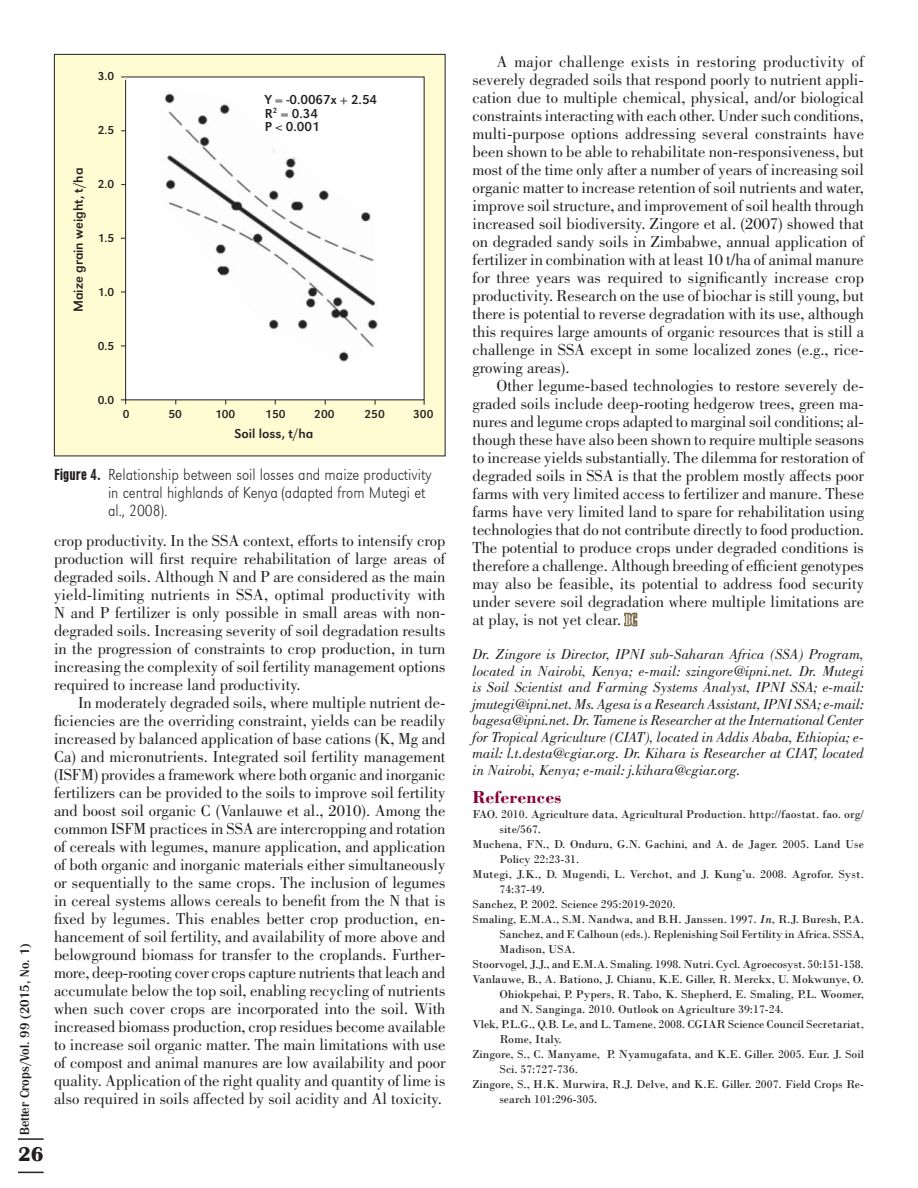
<style>
.page{position:relative;width:918px;height:1188px;background:#fff}
.page>*{position:absolute;margin:0;border:0;box-sizing:border-box;transform-origin:0 0}
.t1{font:700 21px "Britannic T";color:#231f20}
.t2{font:700 18px "Bodoni";color:#860038}
.t3{font:16.5px/18px "Bodoni";color:#231f20;text-align:justify}
.t4{font:16.5px/18px "URW Grotesk T Ext Lig Ext Nar";color:#231f20}
.t5{font:italic 15px/16.5px "Bodoni";color:#231f20;text-align:justify}
.t6{font:13.5px/13.5px "URW Grotesk T";color:#231f20}
.t7{font:500 13.5px "Britannic T";color:#231f20}
.t8{font:12px "Bodoni";color:#231f20}
.t9{font:12px "URW Grotesk T";color:#231f20}
.s1{font-family:"URW Grotesk T Bol Con"}
.s2{font-family:"Bodoni MT Condensed";color:#776441}
.s3{font-family:"Bodoni MT Condensed";color:#fff}
.s4{font-style:italic}
</style>
<div class="page">
<hr style="left:18px;top:1138px;width:26px;height:2px;background:#231f20">
<svg style="left:18px;top:1172px;width:26px;height:1px"></svg>
<div style="left:54px;top:54px;width:391px;height:402px;background:#fffbd2"></div>
<div style="left:126px;top:77px;width:298px;height:323px;background:#fff"></div>
<img style="left:165px;top:93px;width:213px;height:269px">
<svg style="left:121px;top:399px;width:5px;height:5px"></svg>
<div style="left:54px;top:54px;width:392px;height:402px;border:1px solid #231f20"></div>
<p class="t9" style="left:98px;top:72px;width:18px">3.0</p>
<p class="t9" style="left:98px;top:126px;width:18px">2.5</p>
<p class="t6" style="left:73px;top:312px;width:146px;rotate:-90deg">Maize grain weight, t/ha</p>
<p class="t9" style="left:98px;top:180px;width:18px">2.0</p>
<p class="t9" style="left:98px;top:234px;width:18px">1.5</p>
<p class="t9" style="left:98px;top:288px;width:18px">1.0</p>
<p class="t9" style="left:98px;top:342px;width:18px">0.5</p>
<p class="t6" style="left:265px;top:94px;width:114px">Y = -0.0067x + 2.54<br>R<sup>2</sup> = 0.34<br>P &lt; 0.001</p>
<p class="t7" style="left:20px;top:1135px;width:193px;rotate:-90deg">Better Crops/Vol. 99 (2015, No. 1)</p>
<p class="t1" style="left:18px;top:1146px;width:27px">26</p>
<p class="t9" style="left:98px;top:396px;width:18px">0.0</p>
<p class="t9" style="left:123px;top:410px;width:8px">0</p>
<p class="t9" style="left:169px;top:410px;width:15px">50</p>
<p class="t9" style="left:215px;top:410px;width:22px">100</p>
<p class="t9" style="left:265px;top:410px;width:22px">150</p>
<p class="t9" style="left:314px;top:410px;width:22px">200</p>
<p class="t9" style="left:365px;top:410px;width:22px">250</p>
<p class="t9" style="left:413px;top:410px;width:22px">300</p>
<p class="t6" style="left:234px;top:428px;width:81px">Soil loss, t/ha</p>
<p class="t4" style="left:108px;top:467px;width:325px;text-indent:-54px"><span class="s1">Figure 4.</span> Relationship between soil losses and maize productivity in central highlands of Kenya (adapted from Mutegi et al., 2008).</p>
<p class="t3" style="left:54px;top:532px;width:393px">crop productivity. In the SSA context, efforts to intensify crop production will first require rehabilitation of large areas of degraded soils. Although N and P are considered as the main yield-limiting nutrients in SSA, optimal productivity with N and P fertilizer is only possible in small areas with non&shy;degraded soils. Increasing severity of soil degradation results in the progression of constraints to crop production, in turn increasing the complexity of soil fertility management options required to increase land productivity.</p>
<p class="t3" style="left:54px;top:694px;width:393px;text-indent:24px">In moderately degraded soils, where multiple nutrient de&shy;ficiencies are the overriding constraint, yields can be readily increased by balanced application of base cations (K, Mg and Ca) and micronutrients. Integrated soil fertility management (ISFM) provides a framework where both organic and inorganic fertilizers can be provided to the soils to improve soil fertility and boost soil organic C (Vanlauwe et al., 2010). Among the common ISFM practices in SSA are intercropping and rotation of cereals with legumes, manure application, and application of both organic and inorganic materials either simultaneously or sequentially to the same crops. The inclusion of legumes in cereal systems allows cereals to benefit from the N that is fixed by legumes. This enables better crop production, en&shy;hancement of soil fertility, and availability of more above and belowground biomass for transfer to the croplands. Further&shy;more, deep-rooting cover crops capture nutrients that leach and accumulate below the top soil, enabling recycling of nutrients when such cover crops are incorporated into the soil. With increased biomass production, crop residues become available to increase soil organic matter. The main limitations with use of compost and animal manures are low availability and poor quality. Application of the right quality and quantity of lime is also required in soils affected by soil acidity and Al toxicity.</p>
<p class="t3" style="left:472px;top:54px;width:393px;text-indent:24px">A major challenge exists in restoring productivity of severely degraded soils that respond poorly to nutrient appli&shy;cation due to multiple chemical, physical, and/or biological constraints interacting with each other. Under such conditions, multi-purpose options addressing several constraints have been shown to be able to rehabilitate non-responsiveness, but most of the time only after a number of years of increasing soil organic matter to increase retention of soil nutrients and water, improve soil structure, and improvement of soil health through increased soil biodiversity. Zingore et al. (2007) showed that on degraded sandy soils in Zimbabwe, annual application of fertilizer in combination with at least 10 t/ha of animal manure for three years was required to significantly increase crop productivity. Research on the use of biochar is still young, but there is potential to reverse degradation with its use, although this requires large amounts of organic resources that is still a challenge in SSA except in some localized zones (e.g., rice&shy;growing areas).</p>
<p class="t3" style="left:472px;top:378px;width:393px;text-indent:24px">Other legume-based technologies to restore severely de&shy;graded soils include deep-rooting hedgerow trees, green ma&shy;nures and legume crops adapted to marginal soil conditions; al&shy;though these have also been shown to require multiple seasons to increase yields substantially. The dilemma for restoration of degraded soils in SSA is that the problem mostly affects poor farms with very limited access to fertilizer and manure. These farms have very limited land to spare for rehabilitation using technologies that do not contribute directly to food production.<br>The potential to produce crops under degraded conditions is therefore a challenge. Although breeding of efficient genotypes may also be feasible, its potential to address food security under severe soil degradation where multiple limitations are at play, is not yet clear. <span class="s2">B</span><span class="s3">C</span></p>
<p class="t5" style="left:472px;top:647px;width:393px">Dr. Zingore is Director, IPNI sub-Saharan Africa (SSA) Program, located in Nairobi, Kenya; e-mail: szingore@ipni.net. Dr. Mutegi is Soil Scientist and Farming Systems Analyst, IPNI SSA; e-mail: jmutegi@ipni.net. Ms. Agesa is a Research Assistant, IPNI SSA; e-mail: bagesa@ipni.net. Dr. Tamene is Researcher at the International Center for Tropical Agriculture (CIAT), located in Addis Ababa, Ethiopia; e&shy;mail: l.t.desta@cgiar.org. Dr. Kihara is Researcher at CIAT, located in Nairobi, Kenya; e-mail: j.kihara@cgiar.org.</p>
<p class="t2" style="left:472px;top:791px;width:90px">References</p>
<p class="t8" style="left:472px;top:809px;width:393px">FAO. 2010. Agriculture data, Agricultural Production. http://faostat. fao. org/</p>
<p class="t8" style="left:500px;top:824px;width:43px">site/567.</p>
<p class="t8" style="left:472px;top:839px;width:393px">Muchena, FN., D. Onduru, G.N. Gachini, and A. de Jager. 2005. Land Use</p>
<p class="t8" style="left:500px;top:854px;width:81px">Policy 22:23-31.</p>
<p class="t8" style="left:472px;top:869px;width:393px">Mutegi, J.K., D. Mugendi, L. Verchot, and J. Kung’u. 2008. Agrofor. Syst.</p>
<p class="t8" style="left:500px;top:884px;width:47px">74:37-49.</p>
<p class="t8" style="left:472px;top:899px;width:205px">Sanchez, P. 2002. Science 295:2019-2020.</p>
<p class="t8" style="left:472px;top:914px;width:393px">Smaling, E.M.A., S.M. Nandwa, and B.H. Janssen. 1997. <span class="s4">In</span>, R.J. Buresh, P.A.</p>
<p class="t8" style="left:499px;top:929px;width:366px">Sanchez, and F. Calhoun (eds.). Replenishing Soil Fertility in Africa. SSSA,</p>
<p class="t8" style="left:499px;top:944px;width:78px">Madison, USA.</p>
<p class="t8" style="left:472px;top:959px;width:393px">Stoorvogel, J.J., and E.M.A. Smaling. 1998. Nutri. Cycl. Agroecosyst. 50:151-158.</p>
<p class="t8" style="left:472px;top:974px;width:393px">Vanlauwe, B., A. Bationo, J. Chianu, K.E. Giller, R. Merckx, U. Mokwunye, O.</p>
<p class="t8" style="left:499px;top:989px;width:366px">Ohiokpehai, P. Pypers, R. Tabo, K. Shepherd, E. Smaling, P.L. Woomer,</p>
<p class="t8" style="left:499px;top:1004px;width:286px">and N. Sanginga. 2010. Outlook on Agriculture 39:17-24.</p>
<p class="t8" style="left:472px;top:1019px;width:393px">Vlek, P.L.G., Q.B. Le, and L. Tamene. 2008. CGIAR Science Council Secretariat,</p>
<p class="t8" style="left:499px;top:1034px;width:64px">Rome, Italy.</p>
<p class="t8" style="left:472px;top:1049px;width:393px">Zingore, S., C. Manyame, P. Nyamugafata, and K.E. Giller. 2005. Eur. J. Soil</p>
<p class="t8" style="left:499px;top:1064px;width:80px">Sci. 57:727-736.</p>
<p class="t8" style="left:472px;top:1079px;width:393px">Zingore, S., H.K. Murwira, R.J. Delve, and K.E. Giller. 2007. Field Crops Re-</p>
<p class="t8" style="left:499px;top:1094px;width:99px">search 101:296-305.</p>
</div>
